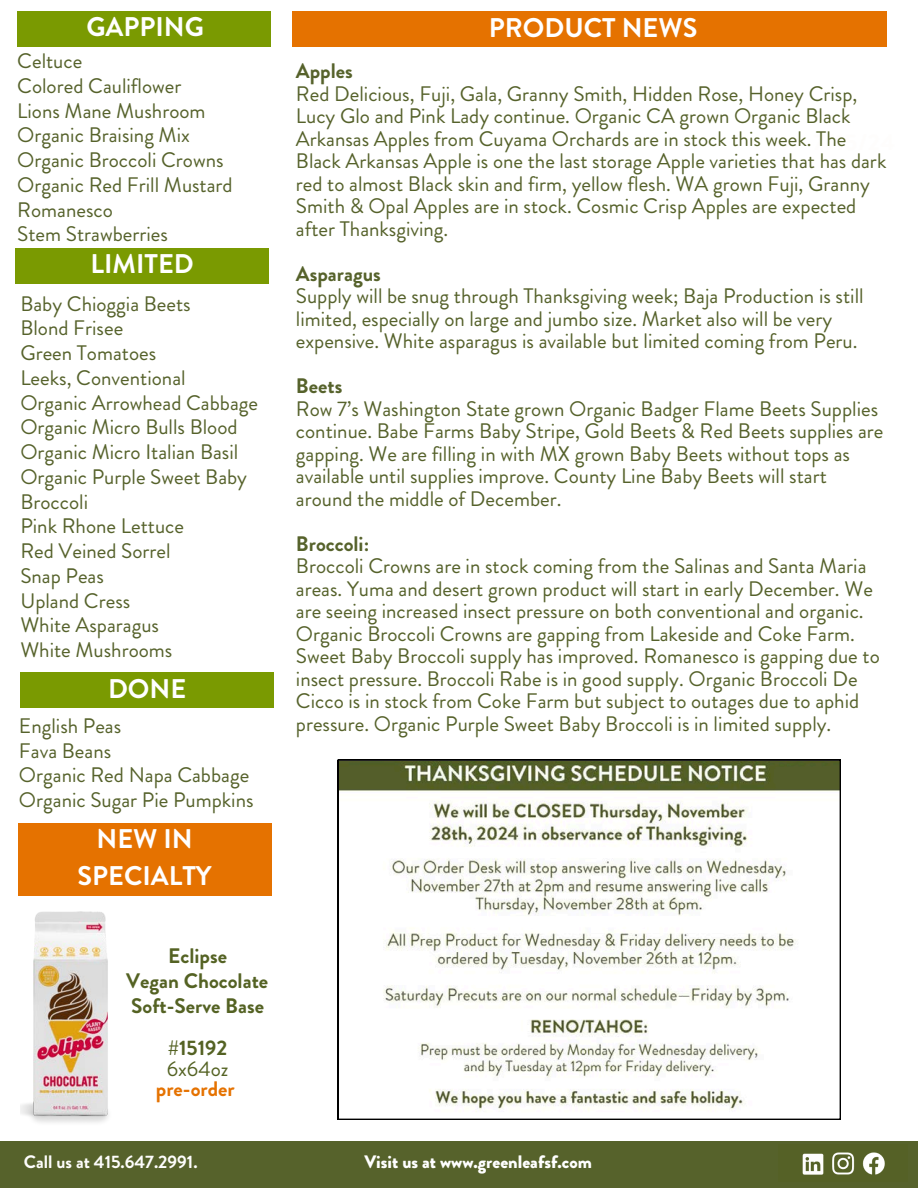
<style>
.page{position:relative;width:918px;height:1188px;background:#fff}
.page>*{position:absolute;margin:0;border:0;box-sizing:border-box;transform-origin:0 0}
.t1{font:700 27px/37.2px "Brandon Grotesque";color:#fff;text-align:center}
.t2{font:21px/24.8px "Brandon Grotesque";color:#56622b}
.t3{font:700 21px/24.8px "Brandon Grotesque";color:#546223;text-align:center}
.t4{font:700 21px/20.2px "Brandon Grotesque";color:#e57200;text-align:center}
.t5{font:900 18px "Brandon Grotesque";color:#fff}
.t6{font:700 18px "Brandon Grotesque";color:#fefdfc}
.s1{font-weight:700}
.s2{color:#546223}
.s3{font-weight:400;color:#546223}
</style>
<div class="page">
<div style="left:17px;top:12px;width:254px;height:35px;background:#7a9a01"></div>
<div style="left:15px;top:248px;width:254px;height:36px;background:#7a9a01"></div>
<div style="left:292px;top:12px;width:595px;height:35px;background:#e57200"></div>
<div style="left:20px;top:673px;width:254px;height:35px;background:#7a9a01"></div>
<div style="left:0;top:1141px;width:918px;height:47px;background:#56622b"></div>
<img style="left:802px;top:1152px;width:83px;height:23px">
<svg style="left:338px;top:760px;width:503px;height:360px"></svg>
<div style="left:18px;top:823px;width:253px;height:73px;background:#e57200"></div>
<img style="left:20px;top:911px;width:88px;height:212px">
<h1 class="t1" style="left:86px;top:8px;width:119px">GAPPING</h1>
<h3 class="t2" style="left:17px;top:49px;width:217px">Celtuce<br>Colored Cauliflower<br>Lions Mane Mushroom<br>Organic Braising Mix<br>Organic Broccoli Crowns<br>Organic Red Frill Mustard<br>Romanesco<br>Stem Strawberries</h3>
<h3 class="t1" style="left:489px;top:9px;width:210px">PRODUCT NEWS</h3>
<h3 class="t2" style="left:296px;top:60px;width:592px;line-height:22.5px"><span class="s1">Apples<br></span>Red Delicious, Fuji, Gala, Granny Smith, Hidden Rose, Honey Crisp, Lucy Glo and Pink Lady continue. Organic CA grown Organic Black Arkansas Apples from Cuyama Orchards are in stock this week. The Black Arkansas Apple is one the last storage Apple varieties that has dark red to almost Black skin and firm, yellow flesh. WA grown Fuji, Granny Smith &amp; Opal Apples are in stock. Cosmic Crisp Apples are expected after Thanksgiving.</h3>
<h3 class="t2" style="left:296px;top:262px;width:569px;line-height:22.5px"><span class="s1">Asparagus<br></span>Supply will be snug through Thanksgiving week; Baja Production is still limited, especially on large and jumbo size. Market also will be very expensive. White asparagus is available but limited coming from Peru.</h3>
<h2 class="t2" style="left:296px;top:375px;width:589px;line-height:22.5px"><span class="s1">Beets<br></span>Row 7’s Washington State grown Organic Badger Flame Beets Supplies continue. Babe Farms Baby Stripe, Gold Beets &amp; Red Beets supplies are gapping. We are filling in with MX grown Baby Beets without tops as available until supplies improve. County Line Baby Beets will start around the middle of December.</h2>
<p class="t2" style="left:296px;top:532px;width:585px;line-height:22.5px"><span class="s1">Broccoli:<br></span>Broccoli Crowns are in stock coming from the Salinas and Santa Maria areas. Yuma and desert grown product will start in early December. We are seeing increased insect pressure on both conventional and organic.<br>Organic Broccoli Crowns are gapping from Lakeside and Coke Farm.<br>Sweet Baby Broccoli supply has improved. Romanesco is gapping due to insect pressure. Broccoli Rabe is in good supply. Organic Broccoli De Cicco is in stock from Coke Farm but subject to outages due to aphid</p>
<h1 class="t1" style="left:90px;top:246px;width:105px">LIMITED</h1>
<h3 class="t2" style="left:20px;top:291px;width:239px">Baby Chioggia Beets<br>Blond Frisee<br>Green Tomatoes<br>Leeks, Conventional<br>Organic Arrowhead Cabbage<br>Organic Micro Bulls Blood<br>Organic Micro Italian Basil<br>Organic Purple Sweet Baby<br>Broccoli<br>Pink Rhone Lettuce<br>Red Veined Sorrel<br>Snap Peas<br>Upland Cress<br>White Asparagus<br>White Mushrooms</h3>
<h3 class="t1" style="left:108px;top:670px;width:80px">DONE</h3>
<p class="t2" style="left:19px;top:714px;width:104px">English Peas</p>
<p class="t2" style="left:296px;top:711px;width:537px">pressure. Organic Purple Sweet Baby Broccoli is in limited supply.</p>
<p class="t2" style="left:19px;top:738px;width:236px">Fava Beans<br>Organic Red Napa Cabbage<br>Organic Sugar Pie Pumpkins</p>
<h1 class="t1" style="left:78px;top:820px;width:136px">NEW IN<br>SPECIALTY</h1>
<p class="t3" style="left:126px;top:944px;width:143px">Eclipse<br>Vegan Chocolate<br>Soft-Serve Base</p>
<p class="t4" style="left:156px;top:1038px;width:80px"><span class="s2">#15192<br></span><span class="s3">6x64oz </span>pre-order</p>
<p class="t6" style="left:24px;top:1149px;width:175px">Call us at 415.647.2991.</p>
<p class="t5" style="left:364px;top:1149px;width:229px">Visit us at www.greenleafsf.com</p>
</div>
